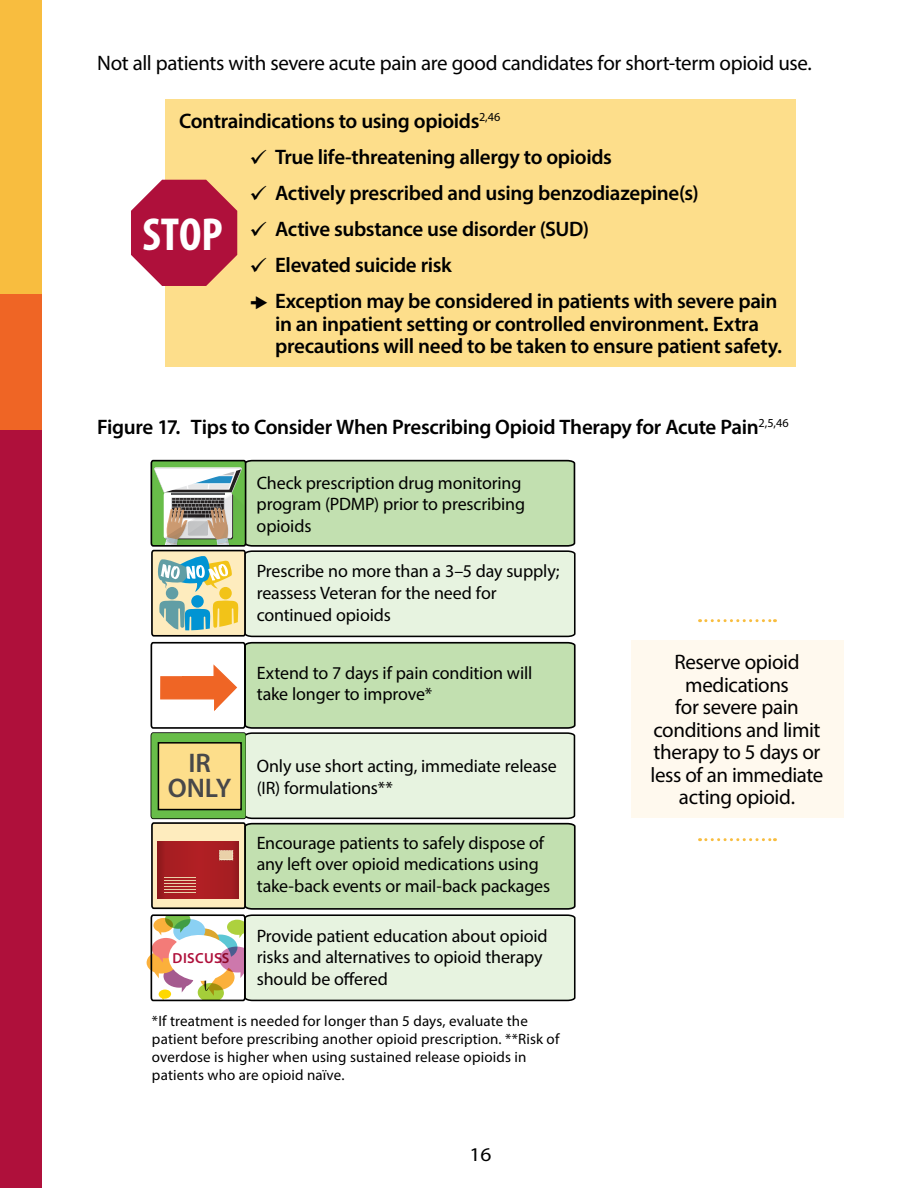
<style>
.page{position:relative;width:918px;height:1188px;background:#fff}
.page>*{position:absolute;margin:0;border:0;box-sizing:border-box;transform-origin:0 0}
.t1{font:700 condensed 46.5px "Myriad Pro";color:#fff}
.t2{font:600 27px/25.5px "Myriad Pro";letter-spacing:-.005em;color:#48484a;text-align:center}
.t3{font:600 21px/22.5px "Myriad Pro";letter-spacing:-.015em;color:#000}
.t4{font:21px/22.5px "Myriad Pro";letter-spacing:-.02em;color:#000;text-align:center}
.t5{font:19.5px "Myriad Pro";color:#000;scale:1.1 1}
.t6{font:18px/21.6px "Myriad Pro";letter-spacing:-.01em;color:#000}
.t7{font:15px/18px "Myriad Pro";letter-spacing:.01em;color:#000}
.t8{font:600 14.55px "Myriad Pro";letter-spacing:.02em;color:#af103b}
</style>
<div class="page">
<div style="left:0;top:0;width:41px;height:1188px;background:#af103b"></div>
<div style="left:0;top:287px;width:41px;height:143px;background:#ef6525"></div>
<div style="left:0;top:0;width:41px;height:294px;background:#f8bd3f"></div>
<div style="left:166px;top:99px;width:630px;height:268px;background:#fdde8b"></div>
<svg style="left:700px;top:838px;width:75px;height:3px"></svg>
<svg style="left:700px;top:619px;width:75px;height:3px"></svg>
<div style="left:631px;top:640px;width:212px;height:178px;background:#fff9ee"></div>
<svg style="left:131px;top:180px;width:106px;height:106px"></svg>
<svg style="left:147px;top:459px;width:429px;height:543px;background:#cbd7b8"></svg>
<p class="t4" style="left:97px;top:51px;width:716px">Not all patients with severe acute pain are good candidates for short-term opioid use.</p>
<p class="t3" style="left:179px;top:109px;width:323px">Contraindications to using opioids<sup>2,46</sup></p>
<p class="t3" style="left:250px;top:145px;width:364px">✓ True life-threatening allergy to opioids</p>
<p class="t1" style="left:142px;top:206px;width:82px">STOP</p>
<p class="t3" style="left:250px;top:181px;width:451px">✓ Actively prescribed and using benzodiazepine(s)</p>
<p class="t3" style="left:250px;top:217px;width:341px">✓ Active substance use disorder (SUD)</p>
<p class="t3" style="left:250px;top:253px;width:204px">✓ Elevated suicide risk</p>
<p class="t3" style="left:275px;top:289px;width:509px">Exception may be considered in patients with severe pain in an inpatient setting or controlled environment. Extra precautions will need to be taken to ensure patient safety.</p>
<p class="t3" style="left:97px;top:415px;width:693px">Figure 17. Tips to Consider When Prescribing Opioid Therapy for Acute Pain<sup>2,5,46</sup></p>
<p class="t6" style="left:257px;top:472px;width:270px">Check prescription drug monitoring program (PDMP) prior to prescribing opioids</p>
<p class="t6" style="left:257px;top:560px;width:304px">Prescribe no more than a 3–5 day supply; reassess Veteran for the need for continued opioids</p>
<p class="t6" style="left:257px;top:661px;width:277px">Extend to 7 days if pain condition will take longer to improve*</p>
<p class="t4" style="left:651px;top:651px;width:174px">Reserve opioid medications<br>for severe pain conditions and limit therapy to 5 days or less of an immediate acting opioid.</p>
<p class="t2" style="left:168px;top:750px;width:65px">IR<br>ONLY</p>
<p class="t6" style="left:257px;top:755px;width:302px">Only use short acting, immediate release (IR) formulations**</p>
<p class="t6" style="left:257px;top:832px;width:295px">Encourage patients to safely dispose of any left over opioid medications using take-back events or mail-back packages</p>
<p class="t6" style="left:257px;top:925px;width:293px">Provide patient education about opioid risks and alternatives to opioid therapy should be o˜ered</p>
<p class="t7" style="left:152px;top:1012px;width:409px">*If treatment is needed for longer than 5 days, evaluate the patient before prescribing another opioid prescription. **Risk of overdose is higher when using sustained release opioids in patients who are opioid naïve.</p>
<p class="t8" style="left:173px;top:949px;width:58px">D ISCUSS</p>
<p class="t5" style="left:470px;top:1143px;width:22px">16</p>
</div>
